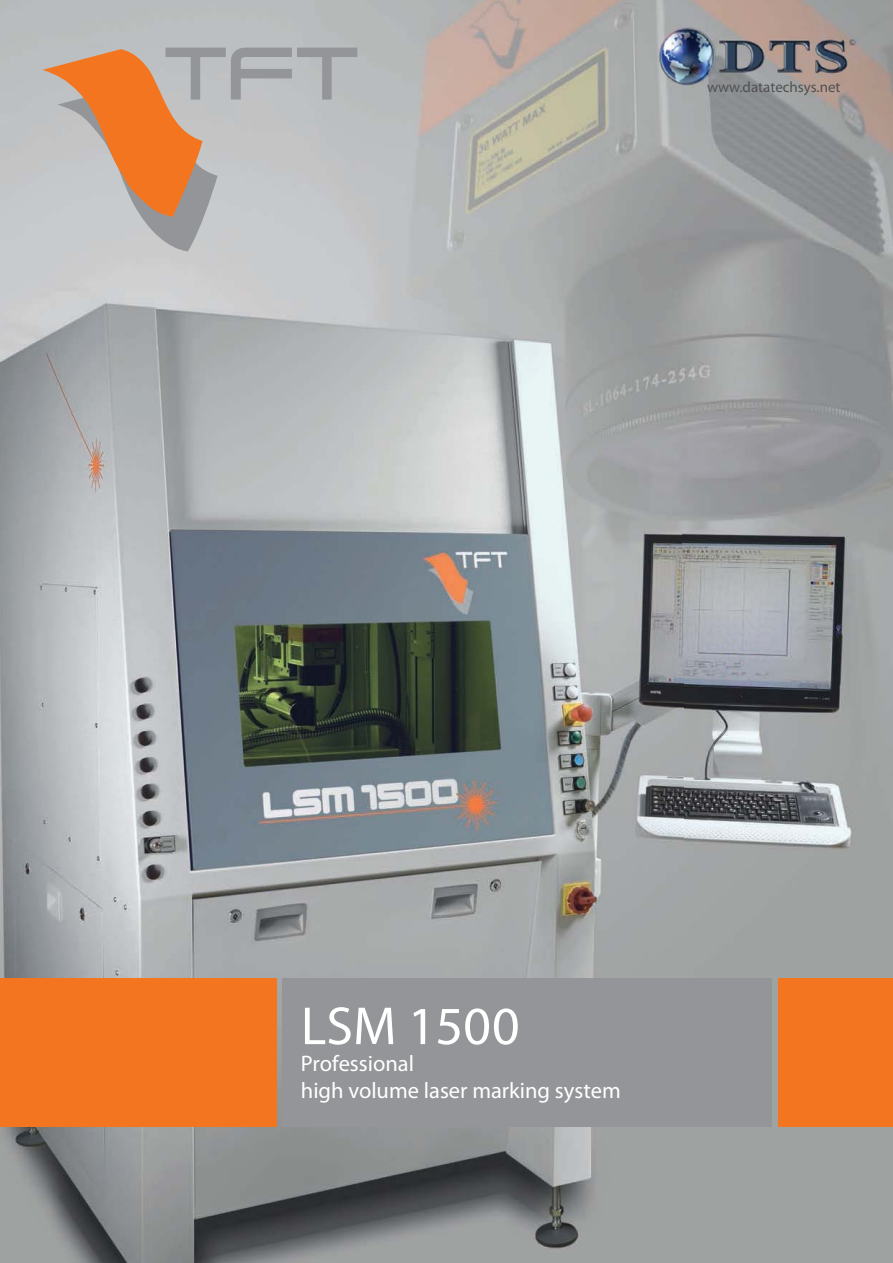
<style>
.page{position:relative;width:893px;height:1263px;background:#fff}
.page>*{position:absolute;margin:0;border:0;box-sizing:border-box;transform-origin:0 0}
.t1{font:700 54px "Univers";color:#fff}
.t2{font:22.5px/27px "Univers";color:#fff}
.t3{font:15px "Myriad";color:#515051}
</style>
<div class="page">
<img style="left:0;top:0;width:682px;height:1263px">
<img style="left:682px;top:0;width:211px;height:1263px">
<svg style="left:43px;top:48px;width:314px;height:203px"></svg>
<div style="left:283px;top:978px;width:489px;height:149px;background:#939598"></div>
<div style="left:778px;top:978px;width:115px;height:149px;background:#f47520"></div>
<div style="left:0;top:978px;width:276px;height:149px;background:#f47520"></div>
<img style="left:657px;top:25px;width:204px;height:63px">
<p class="t3" style="left:707px;top:81px;width:135px">www.datatechsys.net</p>
<p class="t1" style="left:301px;top:1005px;width:220px">LSM 1500</p>
<p class="t2" style="left:301px;top:1052px;width:321px">Professional<br>high volume laser marking system</p>
</div>
